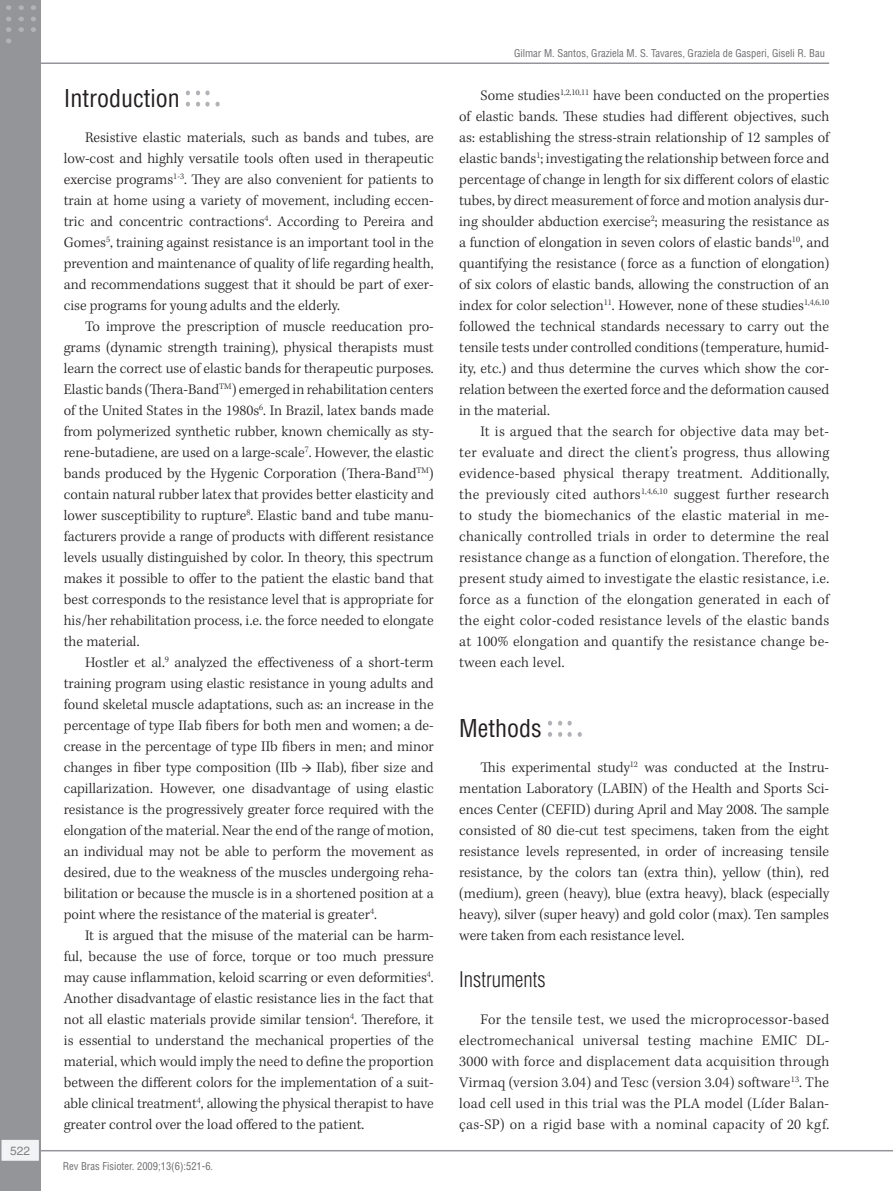
<style>
.page{position:relative;width:893px;height:1191px;background:#fff}
.page>*{position:absolute;margin:0;border:0;box-sizing:border-box;transform-origin:0 0}
.z04_0_Sub1{font:condensed 24px "Helvetica LT Std";color:#231f20}
.z04_1_Sub2{font:300 condensed 21px "Helvetica LT Std";color:#231f20}
.z05_0_texto_txt{font:300 15px/21px "Kepler Std";color:#231f20;text-align:justify}
.t1{font:12px "Helvetica LT Std";color:#808285}
.z06_2_cabecalho{font:condensed 10.5px "Helvetica LT Std";color:#6c6d70}
</style>
<div class="page">
<hr style="left:14px;top:1150px;width:879px;height:1px;background:#939598">
<hr style="left:13px;top:62px;width:816px;height:2px;background:#939598">
<div style="left:0;top:0;width:40px;height:1191px;background:#939598"></div>
<div style="left:1px;top:1139px;width:39px;height:22px;background:#f2f3f4"></div>
<div style="left:0;top:1138px;width:40px;height:24px;border:2px solid #939598"></div>
<svg style="left:6px;top:39px;width:5px;height:4px"></svg>
<svg style="left:6px;top:27px;width:5px;height:5px"></svg>
<svg style="left:6px;top:17px;width:5px;height:4px"></svg>
<svg style="left:6px;top:5px;width:5px;height:5px"></svg>
<svg style="left:19px;top:27px;width:5px;height:5px"></svg>
<svg style="left:19px;top:17px;width:5px;height:4px"></svg>
<svg style="left:19px;top:5px;width:5px;height:5px"></svg>
<svg style="left:31px;top:27px;width:5px;height:5px"></svg>
<svg style="left:31px;top:17px;width:5px;height:4px"></svg>
<svg style="left:31px;top:5px;width:5px;height:5px"></svg>
<svg style="left:196px;top:102px;width:24px;height:5px"></svg>
<svg style="left:186px;top:102px;width:4px;height:5px"></svg>
<svg style="left:196px;top:90px;width:14px;height:5px"></svg>
<svg style="left:186px;top:90px;width:4px;height:5px"></svg>
<svg style="left:578px;top:732px;width:4px;height:5px"></svg>
<svg style="left:558px;top:732px;width:14px;height:5px"></svg>
<svg style="left:548px;top:732px;width:4px;height:5px"></svg>
<svg style="left:558px;top:720px;width:14px;height:5px"></svg>
<svg style="left:548px;top:720px;width:4px;height:5px"></svg>
<p class="t1" style="left:10px;top:1143px;width:22px">522</p>
<p class="z04_0_Sub1" style="left:64px;top:83px;width:117px">Introduction</p>
<p class="z05_0_texto_txt" style="left:64px;top:127px;width:371px;text-indent:21px">Resistive elastic materials, such as bands and tubes, are low-cost and highly versatile tools often used in therapeutic exercise programs<sup>1-3</sup>. They are also convenient for patients to train at home using a variety of movement, including eccen&shy;tric and concentric contractions<sup>4</sup>. According to Pereira and Gomes<sup>5</sup>, training against resistance is an important tool in the prevention and maintenance of quality of life regarding health, and recommendations suggest that it should be part of exer&shy;cise programs for young adults and the elderly.</p>
<p class="z05_0_texto_txt" style="left:64px;top:316px;width:371px;text-indent:21px">To improve the prescription of muscle reeducation pro&shy;grams (dynamic strength training), physical therapists must learn the correct use of elastic bands for therapeutic purposes.<br>Elastic bands (Thera-Band<sup>TM</sup>) emerged in rehabilitation centers of the United States in the 1980s<sup>6</sup>. In Brazil, latex bands made from polymerized synthetic rubber, known chemically as sty&shy;rene-butadiene, are used on a large-scale<sup>7</sup>. However, the elastic bands produced by the Hygenic Corporation (Thera-Band<sup>TM</sup>) contain natural rubber latex that provides better elasticity and lower susceptibility to rupture<sup>8</sup>. Elastic band and tube manu&shy;facturers provide a range of products with different resistance levels usually distinguished by color. In theory, this spectrum makes it possible to offer to the patient the elastic band that best corresponds to the resistance level that is appropriate for his/her rehabilitation process, i.e. the force needed to elongate the material.</p>
<p class="z05_0_texto_txt" style="left:64px;top:652px;width:371px;text-indent:21px">Hostler et al.<sup>9</sup> analyzed the effectiveness of a short-term training program using elastic resistance in young adults and found skeletal muscle adaptations, such as: an increase in the percentage of type IIab fibers for both men and women; a de&shy;crease in the percentage of type IIb fibers in men; and minor changes in fiber type composition (IIb → IIab), fiber size and capillarization. However, one disadvantage of using elastic resistance is the progressively greater force required with the elongation of the material. Near the end of the range of motion, an individual may not be able to perform the movement as desired, due to the weakness of the muscles undergoing reha&shy;bilitation or because the muscle is in a shortened position at a point where the resistance of the material is greater<sup>4</sup>.</p>
<p class="z05_0_texto_txt" style="left:64px;top:925px;width:371px;text-indent:21px">It is argued that the misuse of the material can be harm&shy;ful, because the use of force, torque or too much pressure may cause inflammation, keloid scarring or even deformities<sup>4</sup>.<br>Another disadvantage of elastic resistance lies in the fact that not all elastic materials provide similar tension<sup>4</sup>. Therefore, it is essential to understand the mechanical properties of the material, which would imply the need to define the proportion between the different colors for the implementation of a suit&shy;able clinical treatment<sup>4</sup>, allowing the physical therapist to have greater control over the load offered to the patient.</p>
<p class="z06_2_cabecalho" style="left:63px;top:1160px;width:152px">Rev Bras Fisioter. 2009;13(6):521-6.</p>
<p class="z06_2_cabecalho" style="left:514px;top:46px;width:312px">Gilmar M. Santos, Graziela M. S. Tavares, Graziela de Gasperi, Giseli R. Bau</p>
<p class="z05_0_texto_txt" style="left:459px;top:85px;width:371px;text-indent:21px">Some studies<sup>1,2,10,11</sup> have been conducted on the properties of elastic bands. These studies had different objectives, such as: establishing the stress-strain relationship of 12 samples of elastic bands<sup>1</sup>; investigating the relationship between force and percentage of change in length for six different colors of elastic tubes, by direct measurement of force and motion analysis dur&shy;ing shoulder abduction exercise<sup>2</sup>; measuring the resistance as a function of elongation in seven colors of elastic bands<sup>10</sup>, and quantifying the resistance ( force as a function of elongation) of six colors of elastic bands, allowing the construction of an index for color selection<sup>11</sup>. However, none of these studies<sup>1,4,6,10 </sup>followed the technical standards necessary to carry out the tensile tests under controlled conditions (temperature, humid&shy;ity, etc.) and thus determine the curves which show the cor&shy;relation between the exerted force and the deformation caused in the material.</p>
<p class="z05_0_texto_txt" style="left:459px;top:421px;width:371px;text-indent:21px">It is argued that the search for objective data may bet&shy;ter evaluate and direct the client’s progress, thus allowing evidence-based physical therapy treatment. Additionally, the previously cited authors<sup>1,4,6,10</sup> suggest further research to study the biomechanics of the elastic material in me&shy;chanically controlled trials in order to determine the real resistance change as a function of elongation. Therefore, the present study aimed to investigate the elastic resistance, i.e. force as a function of the elongation generated in each of the eight color-coded resistance levels of the elastic bands at 100% elongation and quantify the resistance change be&shy;tween each level.</p>
<p class="z04_0_Sub1" style="left:459px;top:713px;width:84px">Methods</p>
<p class="z05_0_texto_txt" style="left:459px;top:757px;width:371px;text-indent:21px">This experimental study<sup>12</sup> was conducted at the Instru&shy;mentation Laboratory (LABIN) of the Health and Sports Sci&shy;ences Center (CEFID) during April and May 2008. The sample consisted of 80 die-cut test specimens, taken from the eight resistance levels represented, in order of increasing tensile resistance, by the colors tan (extra thin), yellow (thin), red (medium), green (heavy), blue (extra heavy), black (especially heavy), silver (super heavy) and gold color (max). Ten samples were taken from each resistance level.</p>
<p class="z04_1_Sub2" style="left:459px;top:966px;width:88px">Instruments</p>
<p class="z05_0_texto_txt" style="left:459px;top:1009px;width:371px;text-indent:21px">For the tensile test, we used the microprocessor-based electromechanical universal testing machine EMIC DL-3000 with force and displacement data acquisition through Virmaq (version 3.04) and Tesc (version 3.04) software<sup>13</sup>. The load cell used in this trial was the PLA model (Líder Balan&shy;ças-SP) on a rigid base with a nominal capacity of 20 kgf.</p>
</div>
